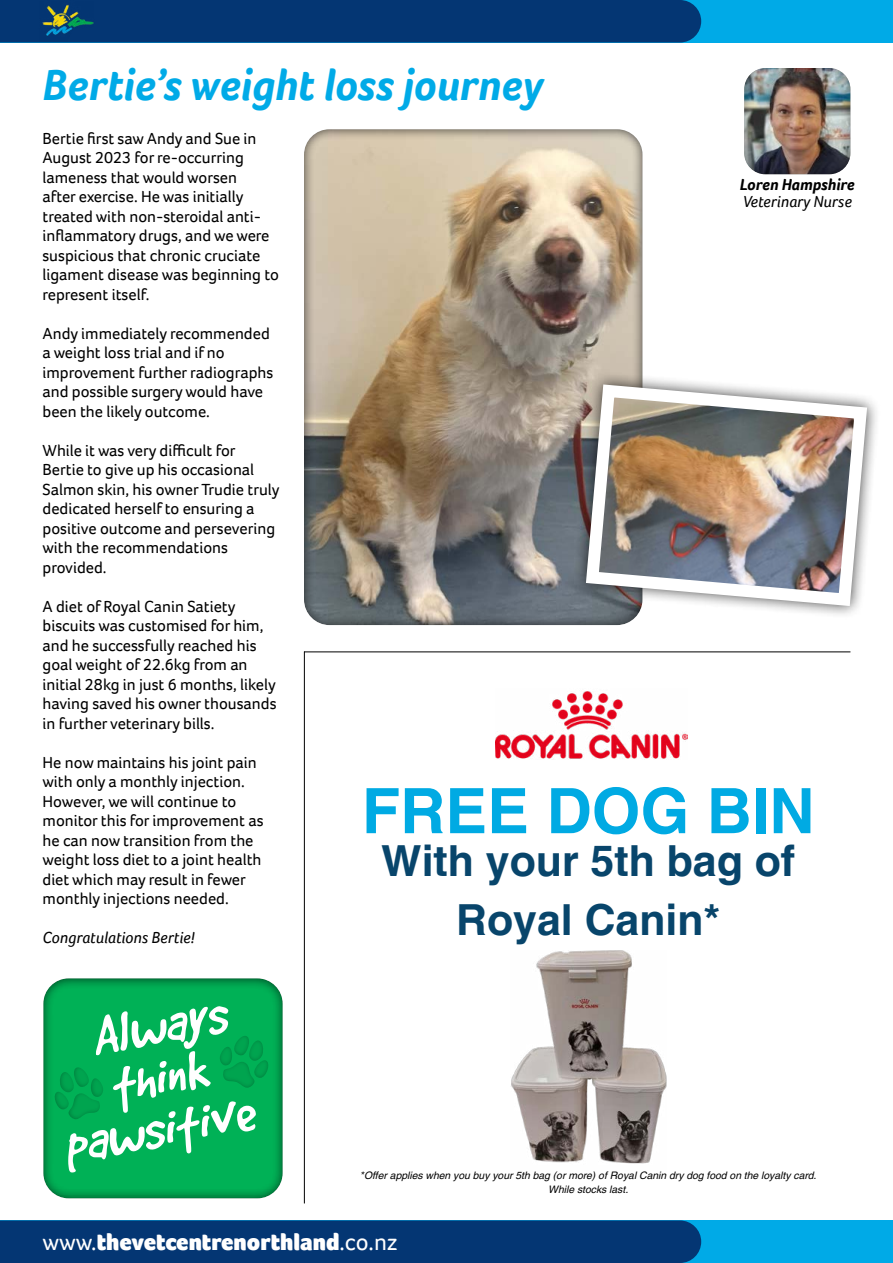
<style>
.page{position:relative;width:893px;height:1263px;background:#fff}
.page>*{position:absolute;margin:0;border:0;box-sizing:border-box;transform-origin:0 0}
.t1{font:700 62.7px "Helvetica LT Pro";color:#00aae3}
.t2{font:italic 60px/51px "Good Dog Plain";color:#fff;text-align:center}
.t3{font:italic 700 45px "Foco";color:#00aae7}
.t4{font:700 42.75px/59.7px "Helvetica LT Pro";color:#08456b;text-align:center}
.t5{font:900 24px "Foco";color:#fff}
.t6{font:16.5px/19.5px "Foco";color:#000}
.t7{font:italic 16.5px "Foco";color:#000}
.t8{font:italic 700 16.5px "Foco";color:#000}
.t9{font:italic 10.35px/14.1px "Helvetica LT Pro";color:#000;text-align:center}
.s1{font-weight:400}
</style>
<div class="page">
<div style="left:31px;top:966px;width:265px;height:233px;background:#000;opacity:.75"></div>
<hr style="left:304px;top:651px;width:1px;height:552px;background:#000">
<hr style="left:304px;top:651px;width:546px;height:1px;background:#000">
<div style="left:0;top:1220px;width:893px;height:43px;background:#00aae7"></div>
<div style="left:0;top:0;width:893px;height:43px;background:#00aae7"></div>
<div style="left:0;top:1220px;width:701px;height:43px;background:#043673"></div>
<div style="left:0;top:0;width:701px;height:43px;background:#043673"></div>
<img style="left:38px;top:0;width:57px;height:43px">
<div style="left:732px;top:57px;width:133px;height:119px;background:#000;opacity:.5"></div>
<div style="left:291px;top:117px;width:365px;height:510px;background:#000;opacity:.75"></div>
<div style="left:573px;top:371px;width:307px;height:249px;background:#000;opacity:.75"></div>
<img style="left:579px;top:378px;width:295px;height:234px">
<img style="left:511px;top:950px;width:155px;height:214px">
<svg style="left:188px;top:1000px;width:117px;height:102px"></svg>
<svg style="left:31px;top:1031px;width:104px;height:102px;background:#1fb568"></svg>
<img style="left:495px;top:691px;width:192px;height:68px">
<h3 class="t3" style="left:43px;top:55px;width:503px">Bertie’s weight loss journey</h3>
<p class="t6" style="left:43px;top:128px;width:238px">Bertie first saw Andy and Sue in<br>August 2023 for re-occurring lameness that would worsen<br>after exercise. He was initially treated with non-steroidal anti&shy;inflammatory drugs, and we were suspicious that chronic cruciate ligament disease was beginning to represent itself.</p>
<p class="t6" style="left:43px;top:323px;width:232px">Andy immediately recommended a weight loss trial and if no improvement further radiographs and possible surgery would have been the likely outcome.</p>
<p class="t6" style="left:43px;top:440px;width:239px">While it was very difficult for<br>Bertie to give up his occasional<br>Salmon skin, his owner Trudie truly dedicated herself to ensuring a positive outcome and persevering with the recommendations provided.</p>
<p class="t6" style="left:43px;top:596px;width:236px">A diet of Royal Canin Satiety biscuits was customised for him, and he successfully reached his goal weight of 22.6kg from an initial 28kg in just 6 months, likely having saved his owner thousands in further veterinary bills.</p>
<p class="t6" style="left:43px;top:752px;width:223px">He now maintains his joint pain with only a monthly injection.<br>However, we will continue to monitor this for improvement as he can now transition from the weight loss diet to a joint health diet which may result in fewer monthly injections needed.</p>
<p class="t7" style="left:43px;top:927px;width:154px">Congratulations Bertie!</p>
<h2 class="t2" style="left:42px;top:1020px;width:193px;rotate:-10deg">Always think pawsitive</h2>
<p class="t8" style="left:740px;top:174px;width:116px">Loren Hampshire</p>
<p class="t7" style="left:743px;top:190px;width:111px">Veterinary Nurse</p>
<h1 class="t1" style="left:362px;top:773px;width:454px">FREE DOG BIN</h1>
<h3 class="t4" style="left:381px;top:831px;width:415px">With your 5th bag of<br>Royal Canin*</h3>
<p class="t9" style="left:360px;top:1168px;width:458px">*Offer applies when you buy your 5th bag (or more) of Royal Canin dry dog food on the loyalty card.<br>While stocks last.</p>
<h3 class="t5" style="left:43px;top:1225px;width:356px"><span class="s1">www.</span>thevetcentrenorthland<span class="s1">.co.nz</span></h3>
</div>
